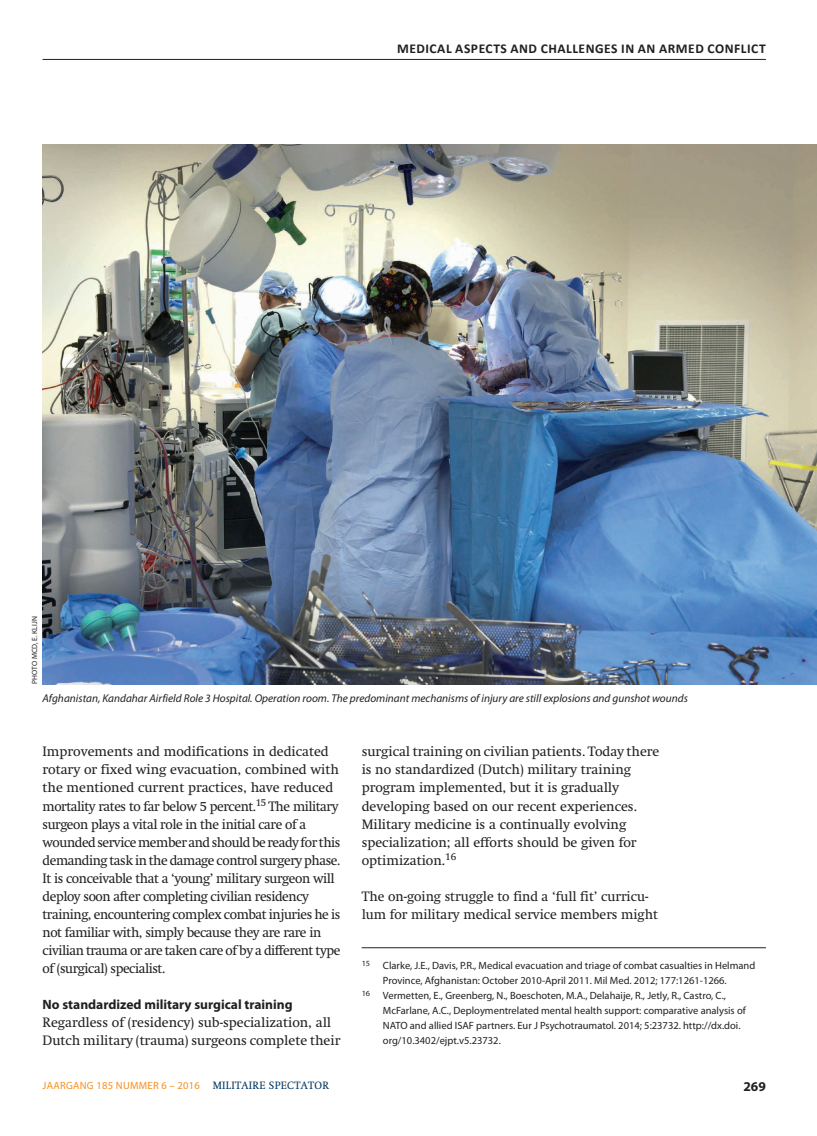
<style>
.page{position:relative;width:817px;height:1136px;background:#fff}
.page>*{position:absolute;margin:0;border:0;box-sizing:border-box;transform-origin:0 0}
.t1{font:13.5px/18px "Swift";letter-spacing:-.03em;color:#231f20}
.t2{font:13.5px/18px "Swift";color:#231f20}
.t3{font:700 13.5px "Calibri";letter-spacing:.04em;color:#231f20}
.t4{font:700 13.5px "Myriad Pro";color:#231f20}
.t5{font:italic 11.25px "Myriad Pro";color:#231f20}
.t6{font:10.5px "Myriad Pro";color:#231f20}
.t7{font:10.5px "Myriad Pro";letter-spacing:.025em;color:#f68f1e}
.t8{font:7.5px "Myriad Pro";letter-spacing:.02em;color:#231f20}
.s1{font-family:"Swift";color:#003562}
</style>
<div class="page">
<hr style="left:43px;top:59px;width:722px;height:1px;background:#231f20">
<hr style="left:361px;top:947px;width:404px;height:1px;background:#231f20">
<img style="left:43px;top:145px;width:773px;height:539px">
<p class="t8" style="left:30px;top:684px;width:69px;rotate:-90deg">Photo MCD, E. Klijn</p>
<p class="t3" style="left:397px;top:40px;width:370px">MEDICAL ASPECTS AND CHALLENGES IN AN ARMED CONFLICT</p>
<p class="t5" style="left:43px;top:692px;width:646px">Afghanistan, Kandahar Airfield Role 3 Hospital. Operation room. The predominant mechanisms of injury are still explosions and gunshot wounds</p>
<p class="t1" style="left:43px;top:742px;width:299px">Improvements and modifications in dedicated rotary or fixed wing evacuation, combined with the mentioned current practices, have reduced mortality rates to far below 5 percent.<sup>15</sup> The military surgeon plays a vital role in the initial care of a wounded service member and should be ready for this demanding task in the damage control surgery phase.<br>It is conceivable that a ‘young’ military surgeon will deploy soon after completing civilian residency training, encountering complex combat injuries he is not familiar with, simply because they are rare in civilian trauma or are taken care of by a different type of (surgical) specialist.</p>
<p class="t4" style="left:43px;top:996px;width:251px">No standardized military surgical training</p>
<p class="t2" style="left:43px;top:1012px;width:299px">Regardless of (residency) sub-specialization, all<br>Dutch military (trauma) surgeons complete their</p>
<p class="t2" style="left:361px;top:742px;width:299px">surgical training on civilian patients. Today there is no standardized (Dutch) military training program implemented, but it is gradually developing based on our recent experiences.<br>Military medicine is a continually evolving specialization; all efforts should be given for optimization.<sup>16</sup></p>
<p class="t2" style="left:361px;top:886px;width:298px">The on-going struggle to find a ‘full fit’ curricu&shy;lum for military medical service members might</p>
<p class="t6" style="left:361px;top:959px;width:395px"><sup>15</sup> Clarke, J.E., Davis, P.R., Medical evacuation and triage of combat casualties in Helmand</p>
<p class="t6" style="left:383px;top:974px;width:345px">Province, Afghanistan: October 2010-April 2011. Mil Med. 2012; 177:1261-1266.</p>
<p class="t6" style="left:361px;top:989px;width:366px"><sup>16</sup> Vermetten, E., Greenberg, N., Boeschoten, M.A., Delahaije, R., Jetly, R., Castro, C.,</p>
<p class="t6" style="left:383px;top:1004px;width:364px">McFarlane, A.C., Deploymentrelated mental health support: comparative analysis of</p>
<p class="t6" style="left:383px;top:1019px;width:359px">NATO and allied ISAF partners. Eur J Psychotraumatol. 2014; 5:23732. http://dx.doi.</p>
<p class="t6" style="left:383px;top:1034px;width:119px">org/10.3402/ejpt.v5.23732.</p>
<p class="t7" style="left:43px;top:1079px;width:288px">JAARGANG 185 NUMMER 6 – 2016 <span class="s1">MILITAIRE SPECTATOR</span></p>
<p class="t4" style="left:743px;top:1078px;width:24px">269</p>
</div>
